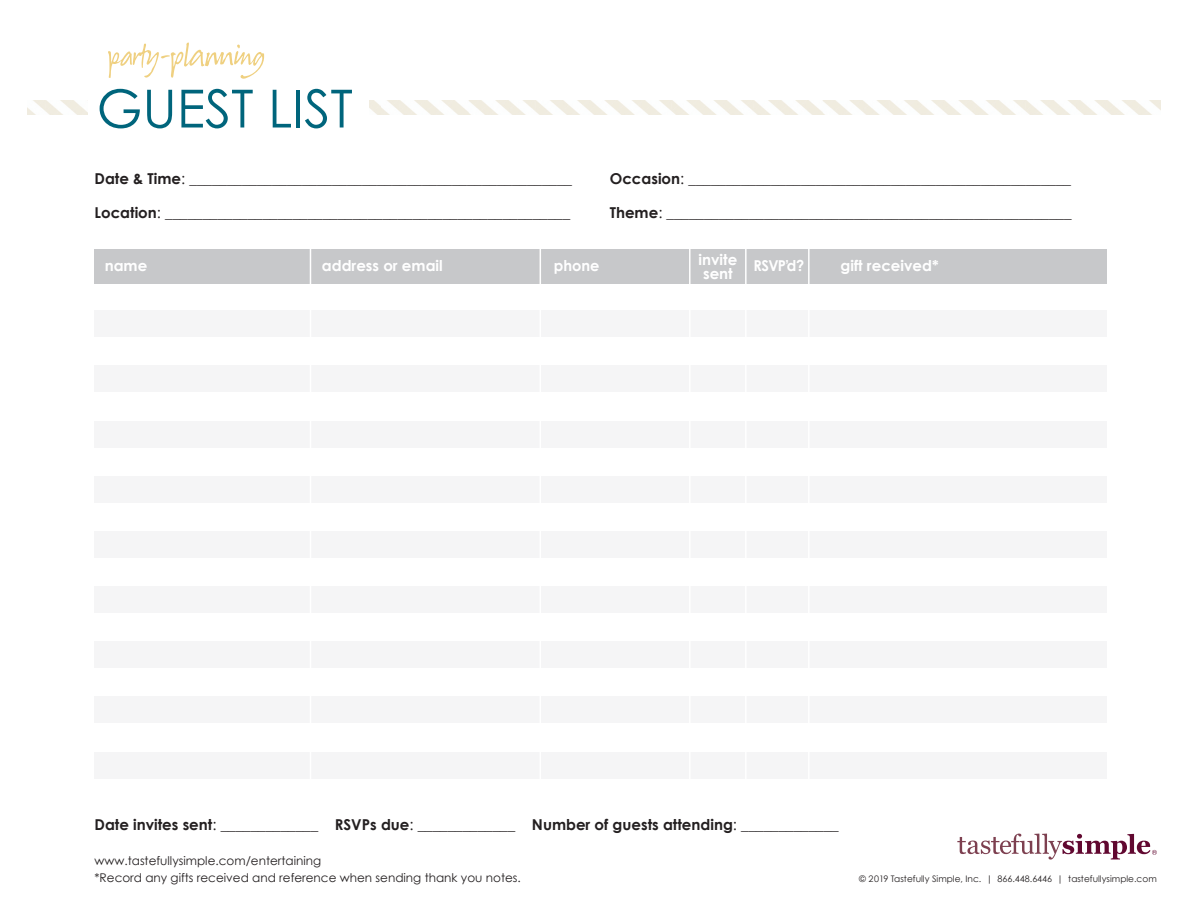
<style>
.page{position:relative;width:1188px;height:918px;background:#fff}
.page>*{position:absolute;margin:0;border:0;box-sizing:border-box;transform-origin:0 0}
.t1{font:52.5px "Century Gothic";color:#00657c}
.t2{font:15px "Century Gothic";color:#231f20}
.t3{font:700 15px "Century Gothic";color:#231f20}
.t4{font:700 15px/14.2px "Century Gothic";color:#fff;text-align:center}
.t5{font:12px "Century Gothic";color:#231f20}
.t6{font:9px "Century Gothic";color:#231f20}
.s1{font-weight:700}
.s2{font-weight:400}
</style>
<div class="page">
<div style="left:94px;top:249px;width:1013px;height:35px;background:#c7c8ca"></div>
<div style="left:94px;top:421px;width:1013px;height:27px;background:#f5f5f6"></div>
<div style="left:94px;top:586px;width:1013px;height:27px;background:#f5f5f6"></div>
<div style="left:94px;top:752px;width:1013px;height:27px;background:#f5f5f6"></div>
<div style="left:94px;top:310px;width:1013px;height:27px;background:#f5f5f6"></div>
<div style="left:94px;top:476px;width:1013px;height:27px;background:#f5f5f6"></div>
<div style="left:94px;top:641px;width:1013px;height:27px;background:#f5f5f6"></div>
<div style="left:94px;top:365px;width:1013px;height:27px;background:#f5f5f6"></div>
<div style="left:94px;top:531px;width:1013px;height:27px;background:#f5f5f6"></div>
<div style="left:94px;top:696px;width:1013px;height:27px;background:#f5f5f6"></div>
<hr style="left:310px;top:242px;width:1px;height:550px;background:#fff">
<hr style="left:540px;top:242px;width:1px;height:550px;background:#fff">
<hr style="left:689px;top:242px;width:2px;height:550px;background:#fff">
<hr style="left:808px;top:242px;width:2px;height:550px;background:#fff">
<svg style="left:957px;top:834px;width:200px;height:26px"></svg>
<img style="left:28px;top:101px;width:353px;height:14px">
<img style="left:381px;top:101px;width:354px;height:14px">
<img style="left:735px;top:101px;width:342px;height:14px">
<div style="left:88px;top:90px;width:281px;height:37px;background:#fff"></div>
<svg style="left:108px;top:42px;width:156px;height:37px"></svg>
<img style="left:1077px;top:101px;width:84px;height:14px">
<hr style="left:745px;top:242px;width:2px;height:550px;background:#fff">
<h1 class="t1" style="left:97px;top:77px;width:258px">GUEST LIST</h1>
<p class="t2" style="left:94px;top:169px;width:479px"><span class="s1">Date &amp; Time</span>: ___________________________________________________</p>
<p class="t2" style="left:94px;top:204px;width:477px"><span class="s1">Location</span>: ______________________________________________________</p>
<p class="t2" style="left:610px;top:169px;width:463px"><span class="s1">Occasion</span>: ___________________________________________________</p>
<p class="t2" style="left:610px;top:204px;width:463px"><span class="s1">Theme</span>: ______________________________________________________</p>
<p class="t4" style="left:105px;top:258px;width:44px">name</p>
<p class="t4" style="left:322px;top:258px;width:122px">address or email</p>
<p class="t4" style="left:554px;top:258px;width:47px">phone</p>
<p class="t4" style="left:699px;top:252px;width:40px">invite sent</p>
<p class="t4" style="left:841px;top:258px;width:100px">gift received*</p>
<p class="t4" style="left:754px;top:258px;width:52px">RSVP’d?</p>
<p class="t3" style="left:94px;top:815px;width:746px">Date invites sent<span class="s2">: _____________</span> RSVPs due<span class="s2">: _____________</span> Number of guests attending<span class="s2">: _____________</span></p>
<p class="t5" style="left:94px;top:854px;width:228px">www.tastefullysimple.com/entertaining</p>
<p class="t5" style="left:94px;top:870px;width:428px">*Record any gifts received and reference when sending thank you notes.</p>
<p class="t6" style="left:859px;top:873px;width:299px">© 2019 Tastefully Simple, Inc. | 866.448.6446 | tastefullysimple.com</p>
</div>
